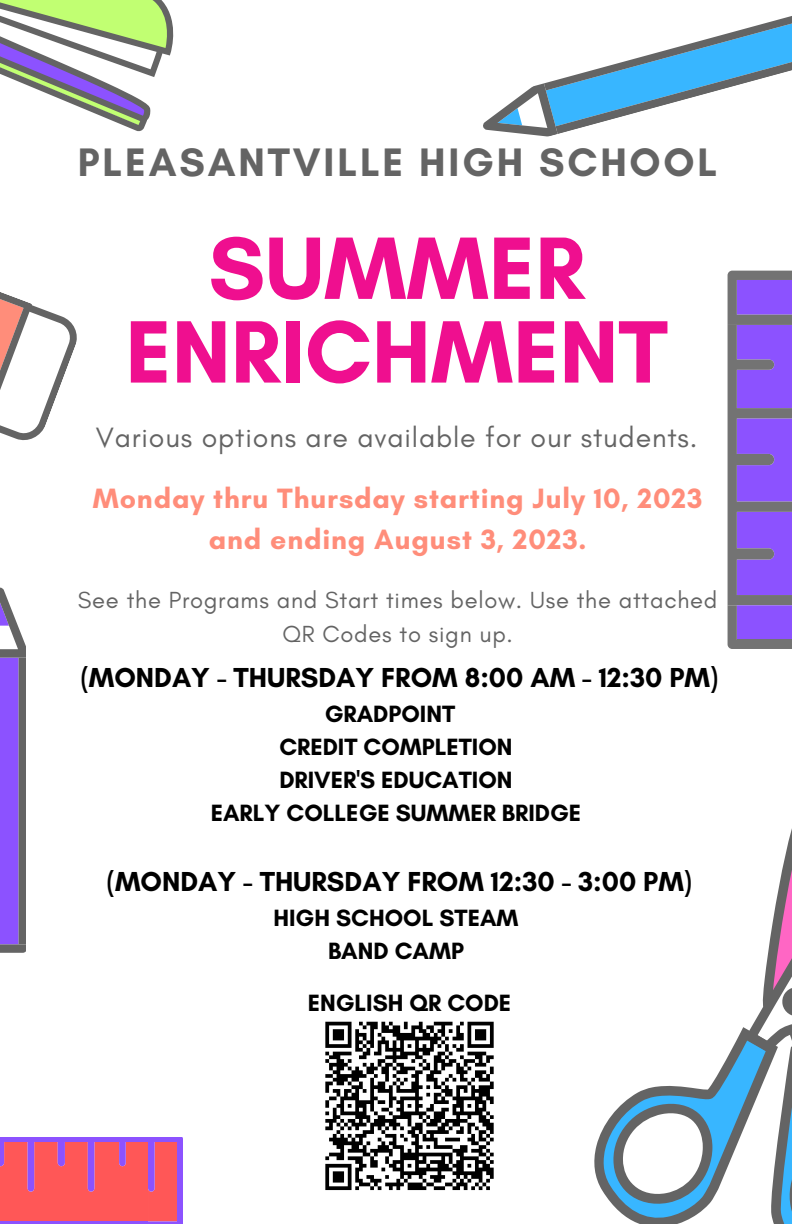
<style>
.page{position:relative;width:792px;height:1224px;background:#fff}
.page>*{position:absolute;margin:0;border:0;box-sizing:border-box;transform-origin:0 0}
.t1{font:700 90.2px "Glacial Indifference";color:#ef0f8f}
.t2{font:700 40.4px "Glacial Indifference";letter-spacing:.07em;color:#646464}
.t3{font:700 28.4px/41px "Glacial Indifference";letter-spacing:.03em;color:#ff8d7a;text-align:center}
.t4{font:28.4px "Glacial Indifference";letter-spacing:.03em;color:#646464}
.t5{font:700 28px "Glacial Indifference";color:#000}
.t6{font:700 24px "Glacial Indifference";color:#000}
.t7{font:23.8px/33.8px "Glacial Indifference";letter-spacing:.03em;color:#646464;text-align:center}
</style>
<div class="page">
<svg style="left:0;top:0;width:174px;height:132px"></svg>
<svg style="left:0;top:588px;width:26px;height:365px;background:#8d6ccf"></svg>
<svg style="left:594px;top:1085px;width:115px;height:139px"></svg>
<svg style="left:709px;top:828px;width:83px;height:396px"></svg>
<svg style="left:728px;top:271px;width:64px;height:378px;background:#845ed0"></svg>
<svg style="left:0;top:292px;width:77px;height:149px"></svg>
<svg style="left:0;top:1137px;width:183px;height:87px;background:#e6567b"></svg>
<svg style="left:483px;top:16px;width:309px;height:121px"></svg>
<svg style="left:325px;top:1021px;width:169px;height:170px"></svg>
<p class="t2" style="left:78px;top:138px;width:641px">PLEASANTVILLE HIGH SCHOOL</p>
<p class="t1" style="left:208px;top:213px;width:378px">SUMMER</p>
<p class="t1" style="left:125px;top:297px;width:544px">ENRICHMENT</p>
<p class="t4" style="left:96px;top:420px;width:603px">Various options are available for our students.</p>
<p class="t3" style="left:93px;top:478px;width:611px">Monday thru Thursday starting July 10, 2023 and ending August 3, 2023.</p>
<p class="t7" style="left:78px;top:583px;width:641px">See the Programs and Start times below. Use the attached<br>QR Codes to sign up.</p>
<p class="t5" style="left:81px;top:661px;width:639px">(MONDAY - THURSDAY FROM 8:00 AM - 12:30 PM)</p>
<p class="t6" style="left:325px;top:699px;width:132px">GRADPOINT</p>
<p class="t6" style="left:279px;top:732px;width:235px">CREDIT COMPLETION</p>
<p class="t6" style="left:279px;top:765px;width:235px">DRIVER'S EDUCATION</p>
<p class="t6" style="left:211px;top:798px;width:372px">EARLY COLLEGE SUMMER BRIDGE</p>
<p class="t5" style="left:107px;top:865px;width:587px">(MONDAY - THURSDAY FROM 12:30 - 3:00 PM)</p>
<p class="t6" style="left:273px;top:903px;width:247px">HIGH SCHOOL STEAM</p>
<p class="t6" style="left:328px;top:936px;width:137px">BAND CAMP</p>
<p class="t6" style="left:308px;top:988px;width:205px">ENGLISH QR CODE</p>
</div>
